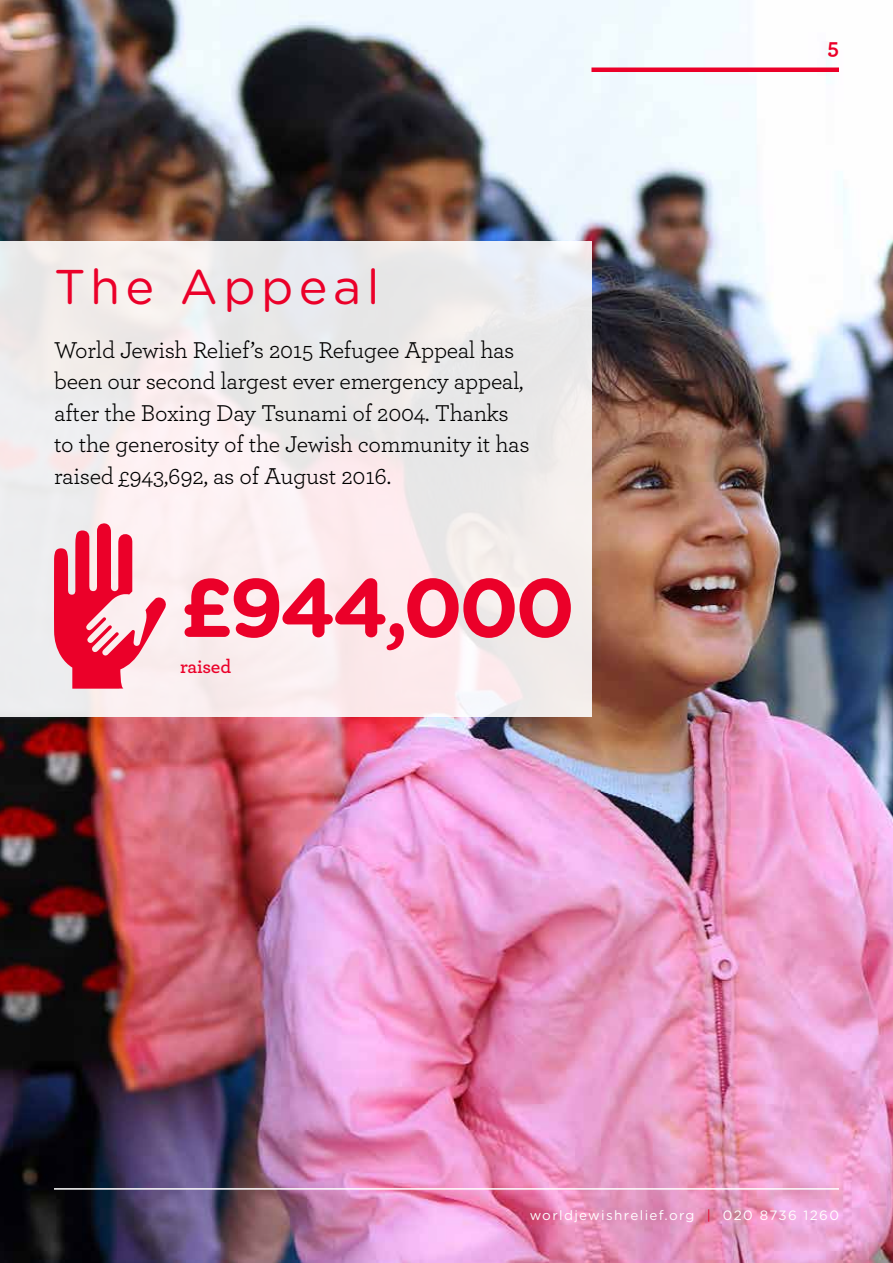
<style>
.page{position:relative;width:893px;height:1263px;background:#fff}
.page>*{position:absolute;margin:0;border:0;box-sizing:border-box;transform-origin:0 0}
.t1{font:700 82.5px "Gotham Rounded";letter-spacing:-.05em;color:#eb0029}
.t2{font:48.75px "Gotham Rounded";letter-spacing:.11em;color:#eb0029}
.t3{font:24px/31.5px "Archer";letter-spacing:-.01em;color:#000}
.t4{font:700 22.5px "Archer";color:#eb0029}
.t5{font:600 19.5px "Archer";letter-spacing:-.015em;color:#eb0029}
.t6{font:13.5px "Gotham Rounded";letter-spacing:.1em;color:#fff}
.s1{color:#eb0029}
</style>
<div class="page">
<img style="left:0;top:0;width:893px;height:1263px">
<hr style="left:54px;top:1188px;width:785px;height:2px;background:#fff">
<hr style="left:591px;top:68px;width:248px;height:4px;background:#eb0029">
<div style="left:0;top:242px;width:591px;height:475px;background:#f2ebec"></div>
<svg style="left:54px;top:522px;width:113px;height:167px"></svg>
<h2 class="t2" style="left:54px;top:253px;width:327px">The Appeal</h2>
<p class="t3" style="left:54px;top:333px;width:477px">World Jewish Relief’s 2015 Refugee Appeal has been our second largest ever emergency appeal, after the Boxing Day Tsunami of 2004. Thanks to the generosity of the Jewish community it has raised £943,692, as of August 2016.</p>
<h1 class="t1" style="left:180px;top:547px;width:397px">£944,000</h1>
<p class="t5" style="left:180px;top:652px;width:53px">raised</p>
<p class="t4" style="left:827px;top:29px;width:13px">5</p>
<p class="t6" style="left:530px;top:1206px;width:311px">worldjewishrelief.org <span class="s1">|</span> 020 8736 1260</p>
</div>
